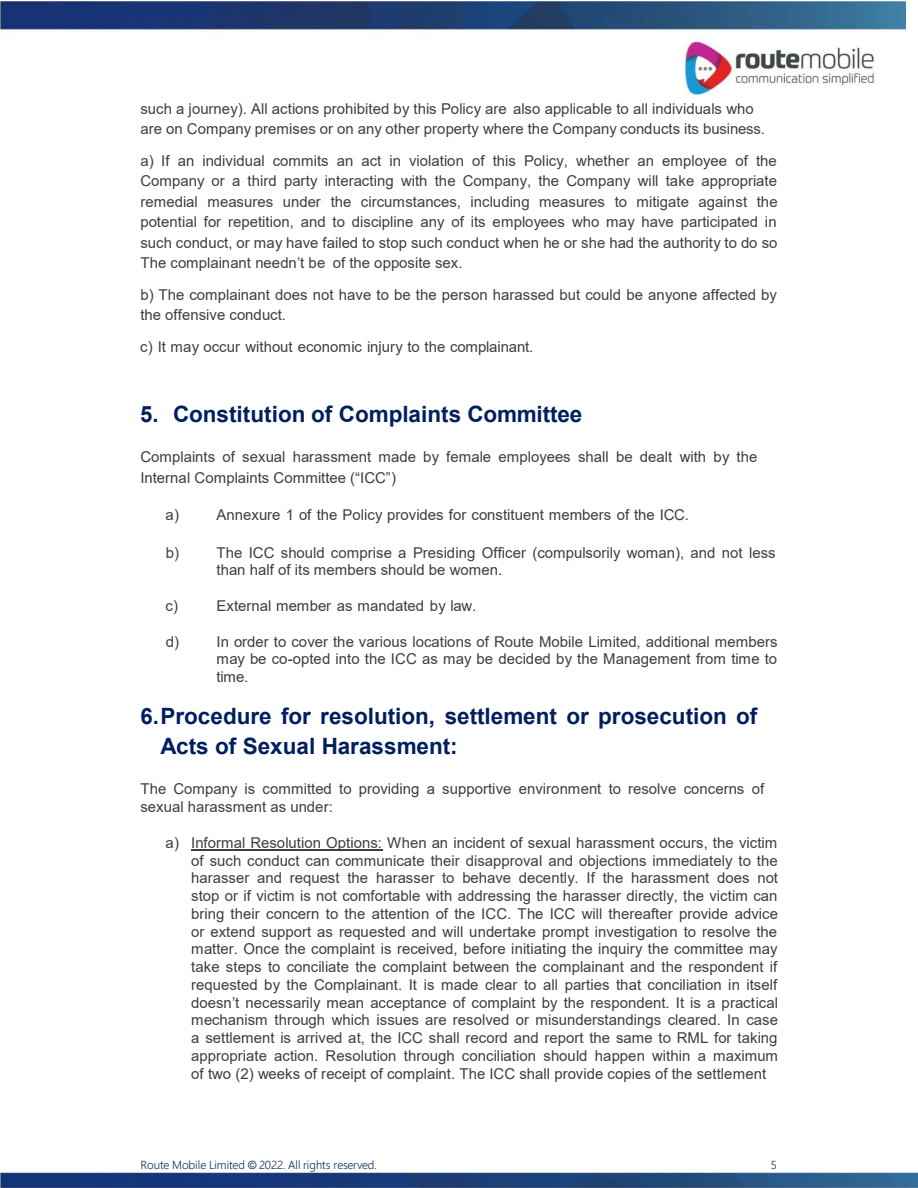
<style>
.page{position:relative;width:918px;height:1188px;background:#fff}
.page>*{position:absolute;margin:0;border:0;box-sizing:border-box;transform-origin:0 0}
.t1{font:700 22.5px/29.7px "Arial";color:#001f5f}
.t2{font:15px/17.7px "Arial";color:#3e3e3e}
.t3{font:300 11.4px "Malgun Gothic";letter-spacing:-.005em;color:#001f5f}
.s1{font-family:"Arial";font-weight:400}
</style>
<div class="page">
<img style="left:0;top:1px;width:906px;height:93px">
<img style="left:0;top:1173px;width:918px;height:15px">
<hr style="left:191px;top:849px;width:191px;height:1px;background:#3e3e3e">
<p class="t2" style="left:140px;top:98px;width:626px;line-height:20.4px">such a journey). All actions prohibited by this Policy are also applicable to all individuals who are on Company premises or on any other property where the Company conducts its business.</p>
<p class="t2" style="left:140px;top:150px;width:639px;line-height:20.4px;text-align:justify">a) If an individual commits an act in violation of this Policy, whether an employee of the Company or a third party interacting with the Company, the Company will take appropriate remedial measures under the circumstances, including measures to mitigate against the potential for repetition, and to discipline any of its employees who may have participated in such conduct, or may have failed to stop such conduct when he or she had the authority to do so The complainant needn’t be of the opposite sex.</p>
<p class="t2" style="left:140px;top:284px;width:638px;line-height:20.7px">b) The complainant does not have to be the person harassed but could be anyone affected by the offensive conduct.</p>
<p class="t2" style="left:140px;top:338px;width:395px">c) It may occur without economic injury to the complainant.</p>
<h1 class="t1" style="left:140px;top:400px;width:444px">5. Constitution of Complaints Committee</h1>
<p class="t2" style="left:140px;top:447px;width:618px;line-height:20.5px">Complaints of sexual harassment made by female employees shall be dealt with by the<br>Internal Complaints Committee (“ICC”)</p>
<p class="t2" style="left:166px;top:506px;width:15px">a)</p>
<p class="t2" style="left:217px;top:506px;width:474px">Annexure 1 of the Policy provides for constituent members of the ICC.</p>
<p class="t2" style="left:166px;top:543px;width:15px">b)</p>
<p class="t2" style="left:217px;top:543px;width:561px">The ICC should comprise a Presiding Officer (compulsorily woman), and not less than half of its members should be women.</p>
<p class="t2" style="left:166px;top:596px;width:14px">c)</p>
<p class="t2" style="left:217px;top:596px;width:261px">External member as mandated by law.</p>
<p class="t2" style="left:166px;top:632px;width:15px">d)</p>
<p class="t2" style="left:217px;top:632px;width:562px;text-align:justify">In order to cover the various locations of Route Mobile Limited, additional members may be co-opted into the ICC as may be decided by the Management from time to time.</p>
<h1 class="t1" style="left:160px;top:702px;width:598px;text-indent:-20px">6.Procedure for resolution, settlement or prosecution of<br>Acts of Sexual Harassment:</h1>
<p class="t2" style="left:140px;top:780px;width:625px">The Company is committed to providing a supportive environment to resolve concerns of sexual harassment as under:</p>
<p class="t2" style="left:191px;top:834px;width:588px;text-align:justify;text-indent:-26px">a) Informal Resolution Options: When an incident of sexual harassment occurs, the victim of such conduct can communicate their disapproval and objections immediately to the harasser and request the harasser to behave decently. If the harassment does not stop or if victim is not comfortable with addressing the harasser directly, the victim can bring their concern to the attention of the ICC. The ICC will thereafter provide advice or extend support as requested and will undertake prompt investigation to resolve the matter. Once the complaint is received, before initiating the inquiry the committee may take steps to conciliate the complaint between the complainant and the respondent if requested by the Complainant. It is made clear to all parties that conciliation in itself doesn’t necessarily mean acceptance of complaint by the respondent. It is a practical mechanism through which issues are resolved or misunderstandings cleared. In case a settlement is arrived at, the ICC shall record and report the same to RML for taking appropriate action. Resolution through conciliation should happen within a maximum of two (2) weeks of receipt of complaint. The ICC shall provide copies of the settlement</p>
<p class="t3" style="left:140px;top:1158px;width:238px">Route Mobile Limited <span class="s1">©</span> 2022. All rights reserved.</p>
<p class="t3" style="left:771px;top:1158px;width:8px">5</p>
</div>
